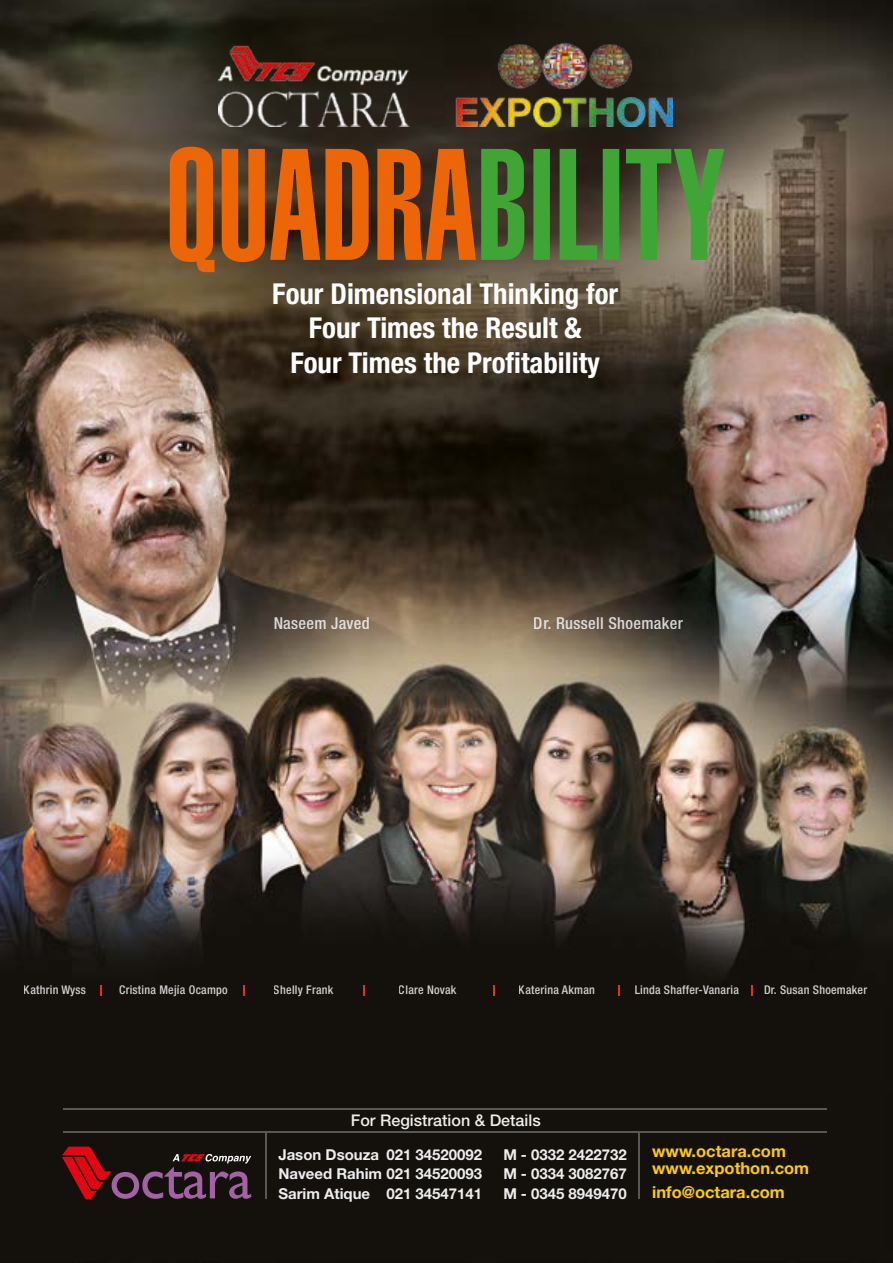
<style>
.page{position:relative;width:893px;height:1263px;background:#fff}
.page>*{position:absolute;margin:0;border:0;box-sizing:border-box;transform-origin:0 0}
.t1{font:700 condensed 28.8px/34.7px "Helvetica Neue LT Std";color:#fff;text-align:center}
.t2{font:700 16.5px/17.4px "Helvetica Neue LT Std";color:#fc0}
.t3{font:500 condensed 16.5px "Helvetica Neue LT Std";letter-spacing:.02em;color:#fff}
.t4{font:500 16.05px "Helvetica Neue LT Std";color:#ededed}
.t5{font:700 15px "Helvetica Neue LT Std";color:#ededed}
.t6{font:500 condensed 12px "Helvetica Neue LT Std";letter-spacing:.02em;color:#fff}
</style>
<div class="page">
<img style="left:0;top:0;width:893px;height:1263px">
<svg style="left:62px;top:1146px;width:189px;height:53px;background:#4c2029"></svg>
<hr style="left:638px;top:1132px;width:2px;height:67px;background:#575756">
<hr style="left:265px;top:1132px;width:2px;height:67px;background:#575756">
<hr style="left:63px;top:1132px;width:764px;height:1px;background:#575756">
<hr style="left:63px;top:1108px;width:764px;height:2px;background:#575756">
<svg style="left:170px;top:147px;width:554px;height:125px;background:#7e6327"></svg>
<img style="left:218px;top:42px;width:454px;height:84px">
<svg style="left:100px;top:985px;width:2px;height:10px"></svg>
<svg style="left:243px;top:985px;width:2px;height:10px"></svg>
<svg style="left:618px;top:985px;width:2px;height:10px"></svg>
<svg style="left:751px;top:985px;width:2px;height:10px"></svg>
<h1 class="t1" style="left:272px;top:276px;width:347px">Four Dimensional Thinking for<br>Four Times the Result &amp;<br>Four Times the Profitability</h1>
<p class="t3" style="left:273px;top:613px;width:98px">Naseem Javed</p>
<p class="t3" style="left:534px;top:613px;width:150px">Dr. Russell Shoemaker</p>
<p class="t6" style="left:24px;top:983px;width:64px">Kathrin Wyss</p>
<p class="t6" style="left:119px;top:983px;width:110px">Cristina Mejía Ocampo</p>
<p class="t6" style="left:274px;top:983px;width:61px">Shelly Frank</p>
<p class="t6" style="left:399px;top:983px;width:59px">Clare Novak</p>
<p class="t6" style="left:519px;top:983px;width:77px">Katerina Akman</p>
<p class="t6" style="left:634px;top:983px;width:106px">Linda Shaffer-Vanaria</p>
<p class="t6" style="left:764px;top:983px;width:105px">Dr. Susan Shoemaker</p>
<p class="t4" style="left:351px;top:1110px;width:191px">For Registration &amp; Details</p>
<p class="t5" style="left:278px;top:1145px;width:205px">Jason Dsouza 021 34520092</p>
<p class="t5" style="left:503px;top:1145px;width:125px">M - 0332 2422732</p>
<p class="t5" style="left:278px;top:1164px;width:205px">Naveed Rahim 021 34520093</p>
<p class="t5" style="left:503px;top:1164px;width:125px">M - 0334 3082767</p>
<p class="t5" style="left:278px;top:1184px;width:205px">Sarim Atique 021 34547141</p>
<p class="t5" style="left:503px;top:1184px;width:125px">M - 0345 8949470</p>
<p class="t2" style="left:652px;top:1142px;width:159px">www.octara.com www.expothon.com</p>
<p class="t2" style="left:652px;top:1183px;width:134px">info@octara.com</p>
</div>
